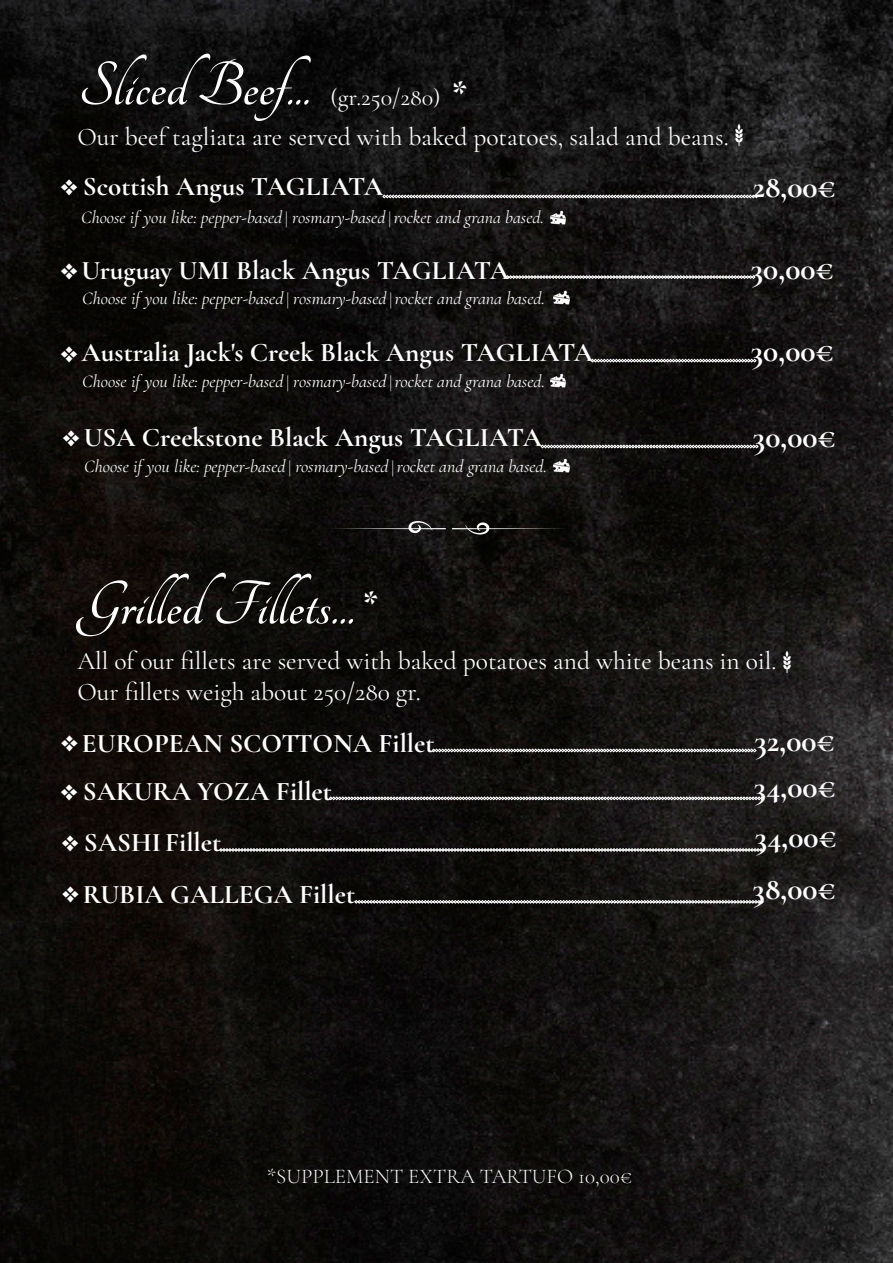
<style>
.page{position:relative;width:893px;height:1263px;background:#fff}
.page>*{position:absolute;margin:0;border:0;box-sizing:border-box;transform-origin:0 0}
.t1{font:700 67.5px "Tangerine";color:#fff}
.t2{font:700 34.5px "Cormorant Garamond";color:#fff}
.t3{font:700 31.5px "Cormorant Garamond";color:#fff}
.t4{font:700 27px "Cormorant Garamond";color:#fff}
.t5{font:25.5px/30.6px "Cormorant Garamond";color:#fff}
.t6{font:24px "Cormorant Garamond";color:#fff}
.t7{font:300 21px "Cormorant Garamond";color:#fff}
.t8{font:italic 18px "Cormorant Garamond";color:#fff}
.s1{font-weight:700;font-size:34.5px}
.s2{font-family:"Tangerine";font-weight:700;font-style:normal}
</style>
<div class="page">
<img style="left:0;top:0;width:893px;height:1263px">
<svg style="left:506px;top:275px;width:249px;height:4px"></svg>
<svg style="left:382px;top:195px;width:376px;height:3px"></svg>
<svg style="left:591px;top:359px;width:165px;height:3px"></svg>
<img style="left:551px;top:373px;width:15px;height:16px">
<svg style="left:432px;top:749px;width:324px;height:3px"></svg>
<svg style="left:329px;top:797px;width:435px;height:3px"></svg>
<svg style="left:354px;top:900px;width:410px;height:3px"></svg>
<svg style="left:219px;top:848px;width:544px;height:4px;background:#a3a2a2"></svg>
<svg style="left:541px;top:445px;width:217px;height:3px"></svg>
<img style="left:554px;top:457px;width:15px;height:17px">
<img style="left:551px;top:209px;width:15px;height:16px">
<img style="left:554px;top:289px;width:15px;height:16px">
<img style="left:778px;top:651px;width:18px;height:21px">
<svg style="left:452px;top:522px;width:115px;height:12px"></svg>
<svg style="left:331px;top:521px;width:115px;height:12px"></svg>
<img style="left:730px;top:125px;width:18px;height:21px">
<h1 class="t1" style="left:78px;top:53px;width:254px">Sliced Beef...</h1>
<h3 class="t6" style="left:331px;top:82px;width:138px">(gr.250/280) <span class="s1">*</span></h3>
<h3 class="t5" style="left:77px;top:121px;width:653px">Our beef tagliata are served with baked potatoes, salad and beans.</h3>
<h3 class="t4" style="left:61px;top:170px;width:323px">❖ Scottish Angus TAGLIATA</h3>
<h3 class="t3" style="left:752px;top:167px;width:85px">28,00€</h3>
<p class="t8" style="left:81px;top:203px;width:464px">Choose if you like: pepper-based <span class="s2">|</span> rosmary-based <span class="s2">|</span>rocket and grana based.</p>
<h3 class="t4" style="left:61px;top:253px;width:449px">❖Uruguay UMI Black Angus TAGLIATA</h3>
<h3 class="t3" style="left:751px;top:249px;width:84px">30,00€</h3>
<p class="t8" style="left:82px;top:284px;width:464px">Choose if you like: pepper-based <span class="s2">|</span> rosmary-based <span class="s2">|</span>rocket and grana based.</p>
<h3 class="t4" style="left:61px;top:336px;width:533px">❖ Australia Jack's Creek Black Angus TAGLIATA</h3>
<h3 class="t3" style="left:751px;top:331px;width:84px">30,00€</h3>
<p class="t8" style="left:82px;top:367px;width:464px">Choose if you like: pepper-based <span class="s2">|</span> rosmary-based <span class="s2">|</span>rocket and grana based.</p>
<h3 class="t4" style="left:63px;top:420px;width:480px">❖ USA Creekstone Black Angus TAGLIATA</h3>
<h3 class="t3" style="left:753px;top:417px;width:84px">30,00€</h3>
<p class="t8" style="left:84px;top:452px;width:464px">Choose if you like: pepper-based <span class="s2">|</span> rosmary-based <span class="s2">|</span>rocket and grana based.</p>
<h1 class="t1" style="left:78px;top:572px;width:278px">Grilled Fillets...</h1>
<h2 class="t2" style="left:363px;top:583px;width:17px">*</h2>
<h3 class="t5" style="left:77px;top:646px;width:701px">All of our fillets are served with baked potatoes and white beans in oil.<br>Our fillets weigh about 250/280 gr.</h3>
<h3 class="t4" style="left:61px;top:726px;width:375px">❖EUROPEAN SCOTTONA Fillet</h3>
<h3 class="t3" style="left:754px;top:721px;width:82px">32,00€</h3>
<h3 class="t4" style="left:61px;top:774px;width:272px">❖ SAKURA YOZA Fillet</h3>
<h3 class="t3" style="left:754px;top:767px;width:84px">34,00€</h3>
<h3 class="t4" style="left:62px;top:826px;width:160px">❖ SASHI Fillet</h3>
<h3 class="t3" style="left:755px;top:818px;width:84px">34,00€</h3>
<h3 class="t4" style="left:62px;top:878px;width:294px">❖RUBIA GALLEGA Fillet</h3>
<h3 class="t3" style="left:753px;top:869px;width:85px">38,00€</h3>
<p class="t7" style="left:267px;top:1163px;width:367px">*SUPPLEMENT EXTRA TARTUFO 10,00€</p>
</div>
